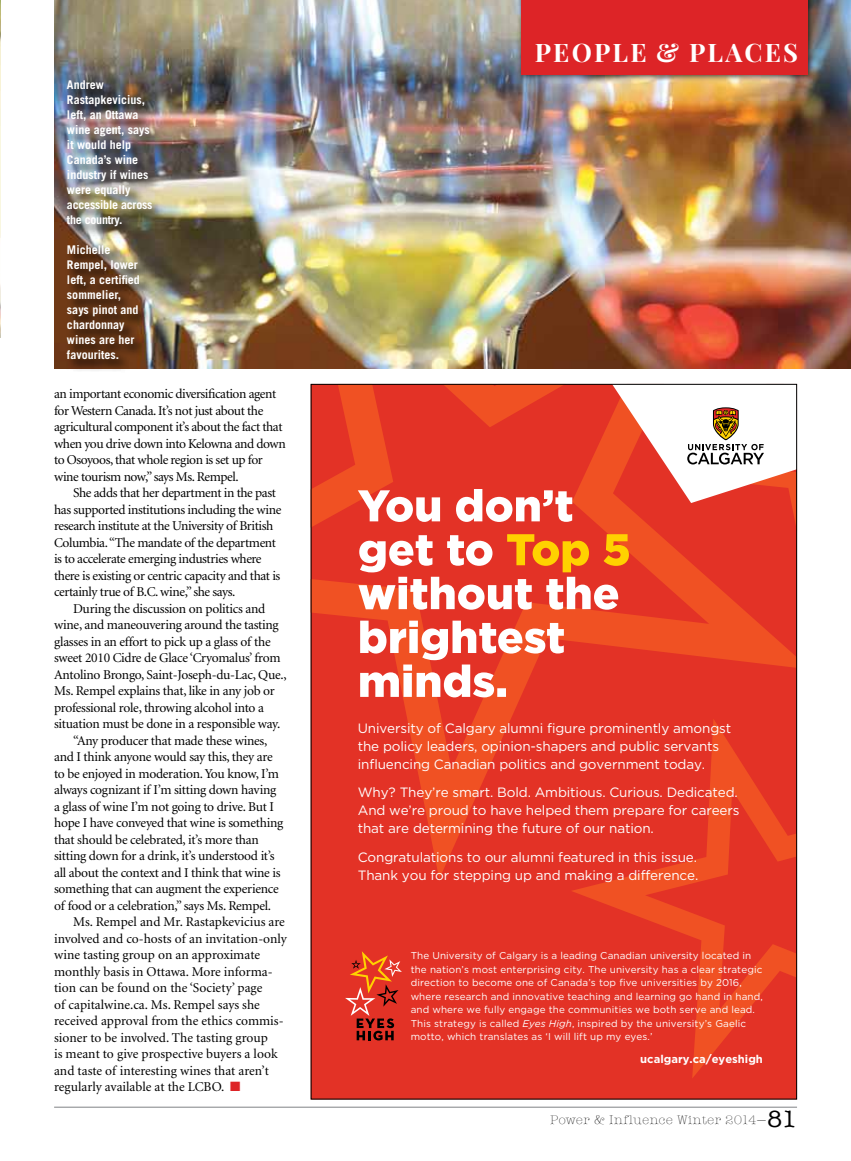
<style>
.page{position:relative;width:851px;height:1161px;background:#fff}
.page>*{position:absolute;margin:0;border:0;box-sizing:border-box;transform-origin:0 0}
.t1{font:700 25.5px "Playfair Display";color:#fff}
.t2{font:13.5px/16.5px "Minion";letter-spacing:-.02em;color:#000}
.t3{font:13.5px "Minion";color:#000}
.t4{font:13.5px/18px "Gotham";letter-spacing:-.01em;color:#fff}
.t5{font:300 12.75px "American Typewriter";letter-spacing:.05em;color:#000}
.t6{font:700 12px/15px "Trade Gothic";color:#fff}
.t7{font:700 11.25px "Gotham";color:#fff}
.t8{font:9.9px/13.5px "Gotham";letter-spacing:.01em;color:#fff}
.s1{color:#dd2427}
.s2{font-style:italic}
.s3{font-weight:400;font-size:24px}
</style>
<div class="page">
<img style="left:54px;top:0;width:796px;height:369px">
<hr style="left:54px;top:1107px;width:743px;height:1px;background:#808285">
<img style="left:0;top:0;width:1px;height:338px">
<div style="left:311px;top:384px;width:486px;height:715px;background:#e33226"></div>
<svg style="left:313px;top:386px;width:482px;height:493px"></svg>
<svg style="left:571px;top:719px;width:224px;height:359px"></svg>
<svg style="left:360px;top:621px;width:204px;height:76px"></svg>
<svg style="left:345px;top:951px;width:57px;height:89px"></svg>
<svg style="left:358px;top:383px;width:439px;height:227px"></svg>
<div style="left:516px;top:0;width:298px;height:82px;background:#000;opacity:.75"></div>
<div style="left:522px;top:0;width:285px;height:74px;background:#dd2427"></div>
<img style="left:66px;top:79px;width:100px;height:292px">
<p class="t6" style="left:67px;top:77px;width:87px">Andrew<br>Rastapkevicius, left, an Ottawa wine agent, says it would help<br>Canada’s wine industry if wines were equally accessible across the country.</p>
<p class="t6" style="left:67px;top:242px;width:74px">Michelle<br>Rempel, lower left, a certified sommelier, says pinot and chardonnay wines are her favourites.</p>
<p class="t2" style="left:54px;top:386px;width:233px">an important economic diversification agent for Western Canada. It’s not just about the agricultural component it’s about the fact that when you drive down into Kelowna and down to Osoyoos, that whole region is set up for wine tourism now,” says Ms. Rempel.</p>
<p class="t2" style="left:54px;top:485px;width:229px;text-indent:19px">She adds that her department in the past has supported institutions including the wine research institute at the University of British Columbia. “The mandate of the department is to accelerate emerging industries where there is existing or centric capacity and that is certainly true of B.C. wine,” she says.</p>
<p class="t2" style="left:73px;top:601px;width:194px">During the discussion on politics and</p>
<p class="t2" style="left:54px;top:617px;width:226px">wine, and maneouvering around the tasting</p>
<p class="t2" style="left:54px;top:634px;width:218px">glasses in an effort to pick up a glass of the</p>
<p class="t2" style="left:54px;top:650px;width:228px">sweet 2010 Cidre de Glace ‘Cryomalus’ from</p>
<p class="t2" style="left:54px;top:667px;width:234px">Antolino Brongo, Saint-Joseph-du-Lac, Que.,</p>
<p class="t2" style="left:54px;top:683px;width:222px">Ms. Rempel explains that, like in any job or</p>
<p class="t2" style="left:54px;top:700px;width:211px">professional role, throwing alcohol into a</p>
<p class="t2" style="left:54px;top:716px;width:228px">situation must be done in a responsible way.</p>
<p class="t2" style="left:73px;top:733px;width:196px">“Any producer that made these wines,</p>
<p class="t2" style="left:54px;top:749px;width:220px">and I think anyone would say this, they are</p>
<p class="t2" style="left:54px;top:766px;width:226px">to be enjoyed in moderation. You know, I’m</p>
<p class="t2" style="left:54px;top:782px;width:224px">always cognizant if I’m sitting down having</p>
<p class="t2" style="left:54px;top:799px;width:221px">a glass of wine I’m not going to drive. But I</p>
<p class="t2" style="left:54px;top:815px;width:231px">hope I have conveyed that wine is something</p>
<p class="t2" style="left:54px;top:832px;width:206px">that should be celebrated, it’s more than</p>
<p class="t2" style="left:54px;top:848px;width:222px">sitting down for a drink, it’s understood it’s</p>
<p class="t2" style="left:54px;top:865px;width:228px">all about the context and I think that wine is</p>
<p class="t2" style="left:54px;top:881px;width:226px">something that can augment the experience</p>
<p class="t2" style="left:54px;top:898px;width:218px">of food or a celebration,” says Ms. Rempel.</p>
<p class="t3" style="left:73px;top:915px;width:213px">Ms. Rempel and Mr. Rastapkevicius are</p>
<p class="t3" style="left:54px;top:932px;width:234px">involved and co-hosts of an invitation-only</p>
<p class="t3" style="left:54px;top:948px;width:207px">wine tasting group on an approximate</p>
<p class="t3" style="left:54px;top:965px;width:220px">monthly basis in Ottawa. More informa-</p>
<p class="t3" style="left:54px;top:981px;width:210px">tion can be found on the ‘Society’ page</p>
<p class="t3" style="left:54px;top:998px;width:207px">of capitalwine.ca. Ms. Rempel says she</p>
<p class="t3" style="left:54px;top:1014px;width:231px">received approval from the ethics commis-</p>
<p class="t3" style="left:54px;top:1031px;width:215px">sioner to be involved. The tasting group</p>
<p class="t3" style="left:54px;top:1047px;width:225px">is meant to give prospective buyers a look</p>
<p class="t3" style="left:54px;top:1064px;width:216px">and taste of interesting wines that aren’t</p>
<p class="t3" style="left:54px;top:1080px;width:188px">regularly available at the LCBO. <span class="s1">■</span></p>
<h1 class="t1" style="left:534px;top:37px;width:192px">PEOPLE &amp; PLACES</h1>
<p class="t4" style="left:358px;top:719px;width:375px">University of Calgary alumni figure prominently amongst the policy leaders, opinion-shapers and public servants influencing Canadian politics and government today.</p>
<p class="t4" style="left:358px;top:783px;width:383px">Why? They’re smart. Bold. Ambitious. Curious. Dedicated.<br>And we’re proud to have helped them prepare for careers that are determining the future of our nation.</p>
<p class="t4" style="left:358px;top:848px;width:342px">Congratulations to our alumni featured in this issue.<br>Thank you for stepping up and making a difference.</p>
<p class="t8" style="left:410px;top:949px;width:353px">The University of Calgary is a leading Canadian university located in the nation’s most enterprising city. The university has a clear strategic direction to become one of Canada’s top five universities by 2016, where research and innovative teaching and learning go hand in hand, and where we fully engage the communities we both serve and lead.<br>This strategy is called <span class="s2">Eyes High</span>, inspired by the university’s Gaelic motto, which translates as ‘I will lift up my eyes.’</p>
<p class="t7" style="left:640px;top:1053px;width:124px">ucalgary.ca/eyeshigh</p>
<p class="t5" style="left:550px;top:1110px;width:248px">Power &amp; Influence Winter 2014—<span class="s3">81</span></p>
</div>
